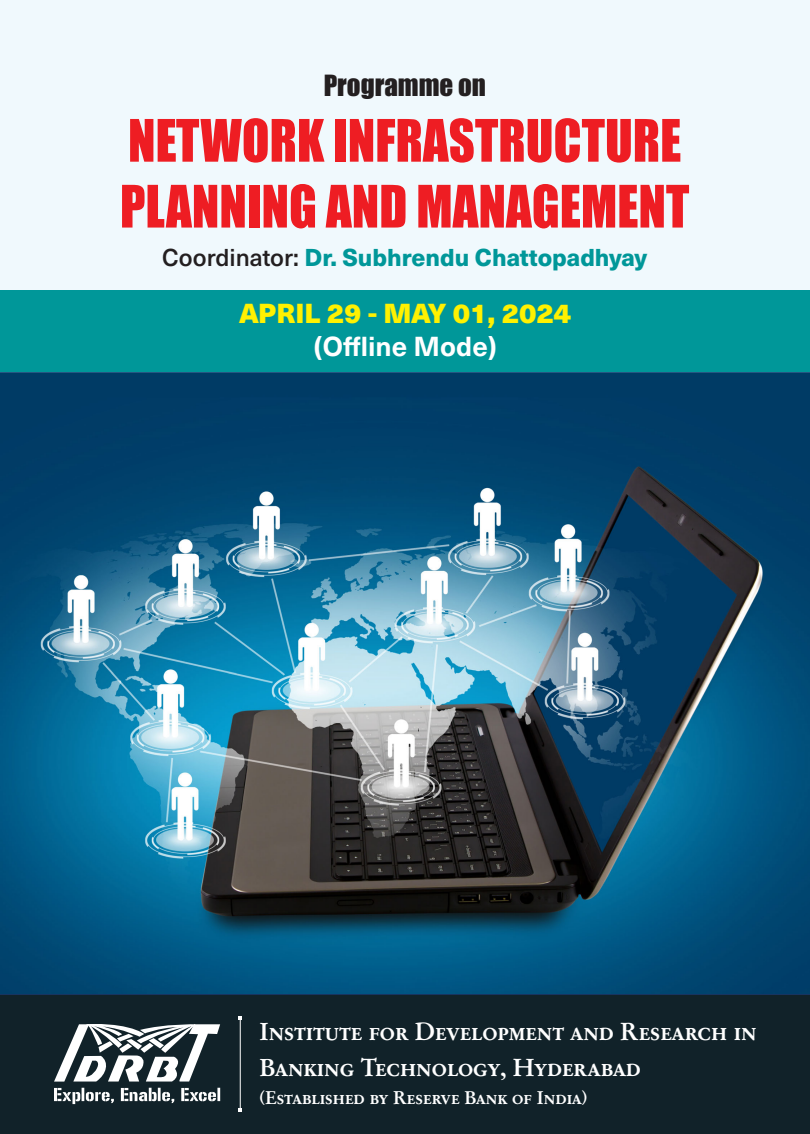
<style>
.page{position:relative;width:810px;height:1134px;background:#f0f9fd}
.page>*{position:absolute;margin:0;border:0;box-sizing:border-box;transform-origin:0 0}
.t1{font:54px/65.8px "Impact";color:#ee1d23;scale:.94 1}
.t2{font:900 27px "Neue Haas Unica";color:#fff101}
.t3{font:27px "Impact";color:#231f20}
.t4{font:700 27px "Neue Haas Unica";color:#fff}
.t5{font:500 25.65px/35.4px "Garamond No 2 SCTOT";color:#fff}
.t6{font:800 24px "Neue Haas Unica";color:#009799}
.t7{font:500 19.2px "Garamond No 2 SCTOT";color:#fff}
.s1{font-weight:500;color:#231f20}
</style>
<div class="page">
<div style="left:0;top:994px;width:810px;height:140px;background:#112229"></div>
<hr style="left:240px;top:1018px;width:1px;height:92px;background:#fff">
<svg style="left:54px;top:1024px;width:166px;height:58px"></svg>
<svg style="left:54px;top:1088px;width:166px;height:16px"></svg>
<img style="left:0;top:373px;width:810px;height:621px">
<div style="left:0;top:291px;width:810px;height:81px;background:#009799"></div>
<p class="t3" style="left:324px;top:76px;width:164px">Programme on</p>
<h1 class="t1" style="left:120px;top:112px;width:607px">NETWORK INFRASTRUCTURE<br>PLANNING AND MANAGEMENT</h1>
<p class="t6" style="left:162px;top:249px;width:487px"><span class="s1">Coordinator:</span> Dr. Subhrendu Chattopadhyay</p>
<p class="t2" style="left:239px;top:304px;width:334px">APRIL 29 - MAY 01, 2024</p>
<p class="t4" style="left:314px;top:336px;width:184px">(O-ine Mode)</p>
<p class="t5" style="left:260px;top:1014px;width:499px">Institute for Development and Research in<br>Banking Technology, Hyderabad</p>
<p class="t7" style="left:260px;top:1087px;width:329px">(Established by Reserve Bank of India)</p>
</div>
